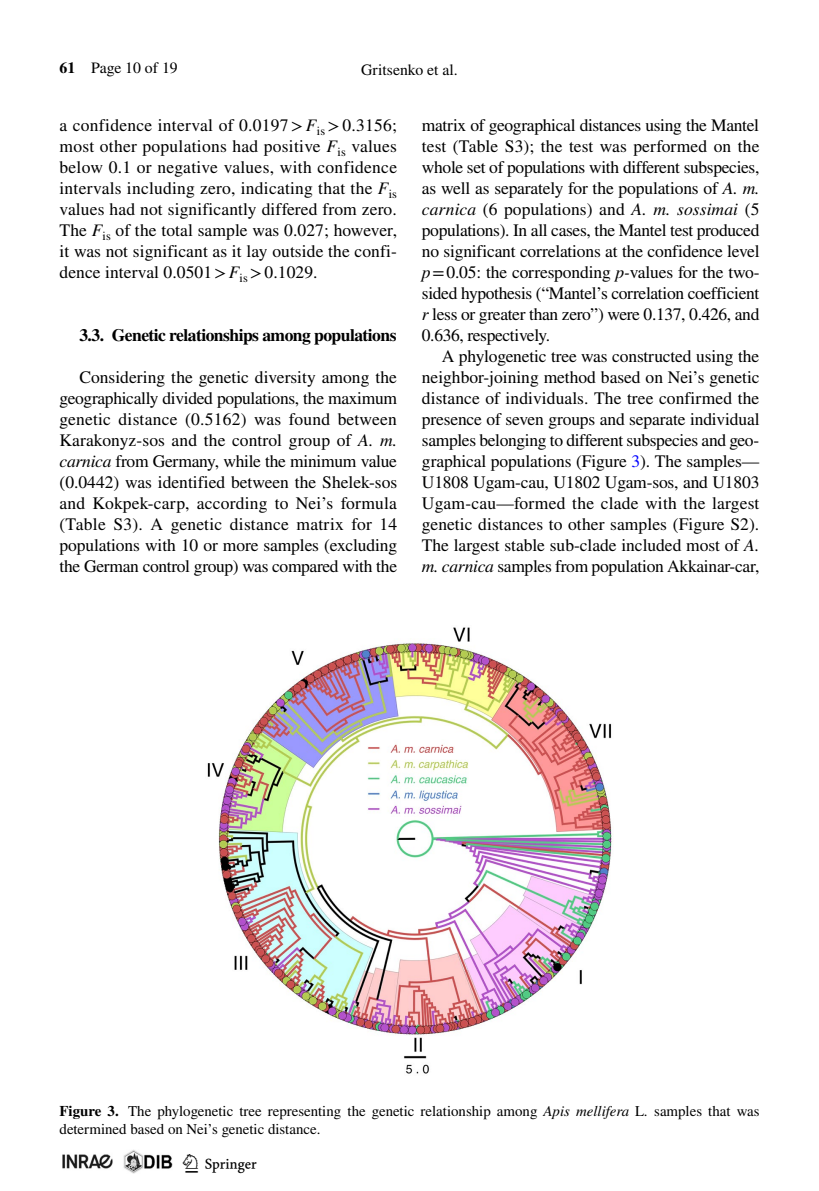
<style>
.page{position:relative;width:819px;height:1191px;background:#fff}
.page>*{position:absolute;margin:0;border:0;box-sizing:border-box;transform-origin:0 0}
.t1{font:26.25px "Springnew Regular 4";color:#000}
.t2{font:17.5px/21px "STIX";letter-spacing:-.015em;color:#000;text-align:justify}
.t3{font:700 17.5px "STIX";letter-spacing:-.03em;color:#000}
.t4{font:15.75px "STIX";color:#000}
.t5{font:14.88px/17.5px "STIX";color:#000}
.s1{font-weight:700}
.s2{font-style:italic}
.s3{color:#00f}
</style>
<div class="page">
<img style="left:62px;top:1150px;width:110px;height:23px">
<img style="left:207px;top:627px;width:405px;height:447px">
<p class="t4" style="left:60px;top:57px;width:120px"><span class="s1">61</span> Page 10 of 19</p>
<p class="t4" style="left:361px;top:59px;width:98px">Gritsenko et al.</p>
<p class="t2" style="left:60px;top:115px;width:339px">a confidence interval of 0.0197&gt;<span class="s2">F</span><sub>is</sub> &gt;0.3156; most other populations had positive <span class="s2">F</span><sub>is</sub> values below 0.1 or negative values, with confidence intervals including zero, indicating that the <span class="s2">F</span><sub>is </sub>values had not significantly differed from zero.<br>The <span class="s2">F</span><sub>is</sub> of the total sample was 0.027; however, it was not significant as it lay outside the confi&shy;dence interval 0.0501&gt;<span class="s2">F</span><sub>is</sub> &gt;0.1029.</p>
<p class="t3" style="left:79px;top:324px;width:318px">3.3. Genetic relationships among populations</p>
<p class="t2" style="left:60px;top:367px;width:339px;text-indent:20px">Considering the genetic diversity among the geographically divided populations, the maximum genetic distance (0.5162) was found between Karakonyz-sos and the control group of <span class="s2">A. m. carnica</span> from Germany, while the minimum value (0.0442) was identified between the Shelek-sos and Kokpek-carp, according to Nei’s formula (Table S3). A genetic distance matrix for 14 populations with 10 or more samples (excluding the German control group) was compared with the</p>
<p class="t2" style="left:422px;top:115px;width:339px">matrix of geographical distances using the Mantel test (Table S3); the test was performed on the whole set of populations with different subspecies, as well as separately for the populations of <span class="s2">A. m. carnica</span> (6 populations) and <span class="s2">A. m. sossimai</span> (5 populations). In all cases, the Mantel test produced no significant correlations at the confidence level <span class="s2">p</span>=0.05: the corresponding <span class="s2">p-</span>values for the two&shy;sided hypothesis (“Mantel’s correlation coefficient <span class="s2">r</span> less or greater than zero”) were 0.137, 0.426, and 0.636, respectively.</p>
<p class="t2" style="left:422px;top:346px;width:339px;text-indent:20px">A phylogenetic tree was constructed using the neighbor-joining method based on Nei’s genetic distance of individuals. The tree confirmed the presence of seven groups and separate individual samples belonging to different subspecies and geo&shy;graphical populations (Figure <span class="s3">3</span>). The samples— U1808 Ugam-cau, U1802 Ugam-sos, and U1803<br>Ugam-cau—formed the clade with the largest genetic distances to other samples (Figure S2).<br>The largest stable sub-clade included most of <span class="s2">A. m. carnica</span> samples from population Akkainar-car,</p>
<p class="t5" style="left:60px;top:1103px;width:701px"><span class="s1">Figure 3.</span> The phylogenetic tree representing the genetic relationship among <span class="s2">Apis mellifera</span> L<span class="s2">.</span> samples that was determined based on Nei’s genetic distance.</p>
<h1 class="t1" style="left:185px;top:1153px;width:73px">1 3</h1>
</div>
